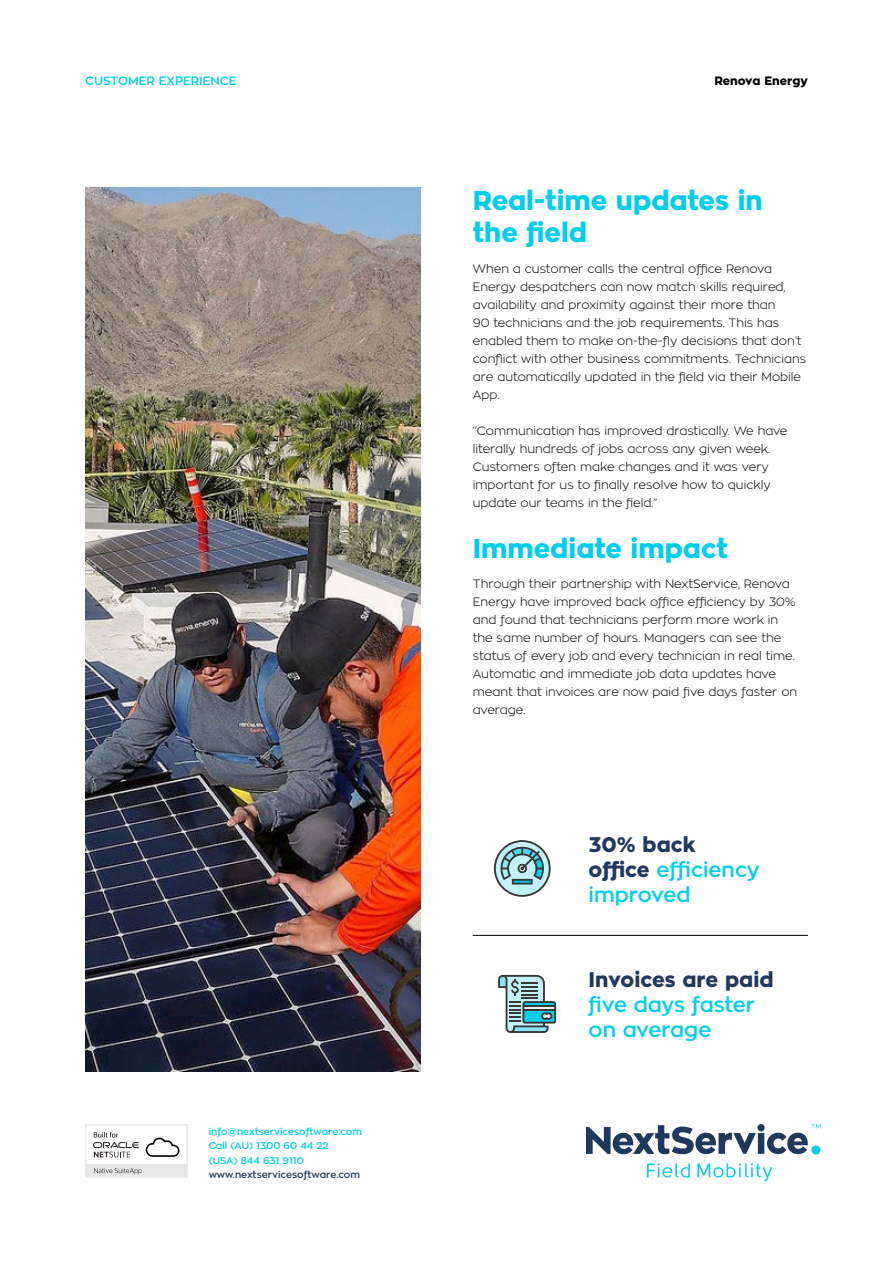
<style>
.page{position:relative;width:893px;height:1263px;background:#fff}
.page>*{position:absolute;margin:0;border:0;box-sizing:border-box;transform-origin:0 0}
.t1{font:800 27px/32.4px "Zona Pro";color:#00ceeb}
.t2{font:600 21px/25.2px "Zona Pro";color:#00ceeb}
.t3{font:800 21px "Zona Pro";color:#1f385e}
.t4{font:300 12px/18px "Zona Pro";color:#000}
.t5{font:600 12px "Zona Pro";color:#00ceeb}
.t6{font:800 12px "Zona Pro";color:#000}
.t7{font:600 9.75px/14.2px "Zona Pro";color:#00ceeb}
.t8{font:600 9.75px "Zona Pro";color:#1f385e}
.s1{font-weight:800;color:#1f385e}
</style>
<div class="page">
<svg style="left:586px;top:1124px;width:234px;height:30px"></svg>
<div style="left:811px;top:1145px;width:9px;height:9px;background:#00ceeb;border-radius:50%"></div>
<svg style="left:647px;top:1163px;width:43px;height:14px"></svg>
<svg style="left:697px;top:1163px;width:75px;height:18px"></svg>
<svg style="left:85px;top:1124px;width:103px;height:54px"></svg>
<hr style="left:473px;top:935px;width:335px;height:1px;background:#000">
<svg style="left:498px;top:975px;width:58px;height:58px"></svg>
<img style="left:85px;top:188px;width:335px;height:883px">
<svg style="left:494px;top:840px;width:57px;height:57px"></svg>
<p class="t5" style="left:85px;top:73px;width:153px">CUSTOMER EXPERIENCE</p>
<p class="t6" style="left:714px;top:73px;width:95px">Renova Energy</p>
<h1 class="t1" style="left:473px;top:185px;width:291px">Real‑time updates in the field</h1>
<p class="t4" style="left:473px;top:260px;width:335px">When a customer calls the central office Renova Energy despatchers can now match skills required, availability and proximity against their more than<br>90 technicians and the job requirements. This has enabled them to make on-the-fly decisions that don’t conflict with other business commitments. Technicians are automatically updated in the field via their Mobile App.</p>
<p class="t4" style="left:473px;top:422px;width:316px">“Communication has improved drastically. We have literally hundreds of jobs across any given week.<br>Customers often make changes and it was very important for us to finally resolve how to quickly update our teams in the field.”</p>
<h1 class="t1" style="left:473px;top:532px;width:257px">Immediate impact</h1>
<p class="t4" style="left:473px;top:575px;width:326px">Through their partnership with NextService, Renova Energy have improved back office efficiency by 30% and found that technicians perform more work in the same number of hours. Managers can see the status of every job and every technician in real time.<br>Automatic and immediate job data updates have meant that invoices are now paid five days faster on average.</p>
<h2 class="t2" style="left:589px;top:832px;width:173px"><span class="s1">30% back office</span> efficiency improved</h2>
<p class="t7" style="left:209px;top:1124px;width:155px">info@nextservicesoftware.com<br>Call (AU) 1300 60 44 22<br>(USA) 844 631 9110</p>
<p class="t8" style="left:209px;top:1168px;width:153px">www.nextservicesoftware.com</p>
<h2 class="t3" style="left:589px;top:965px;width:187px">Invoices are paid</h2>
<h2 class="t2" style="left:589px;top:992px;width:168px">five days faster on average</h2>
</div>
